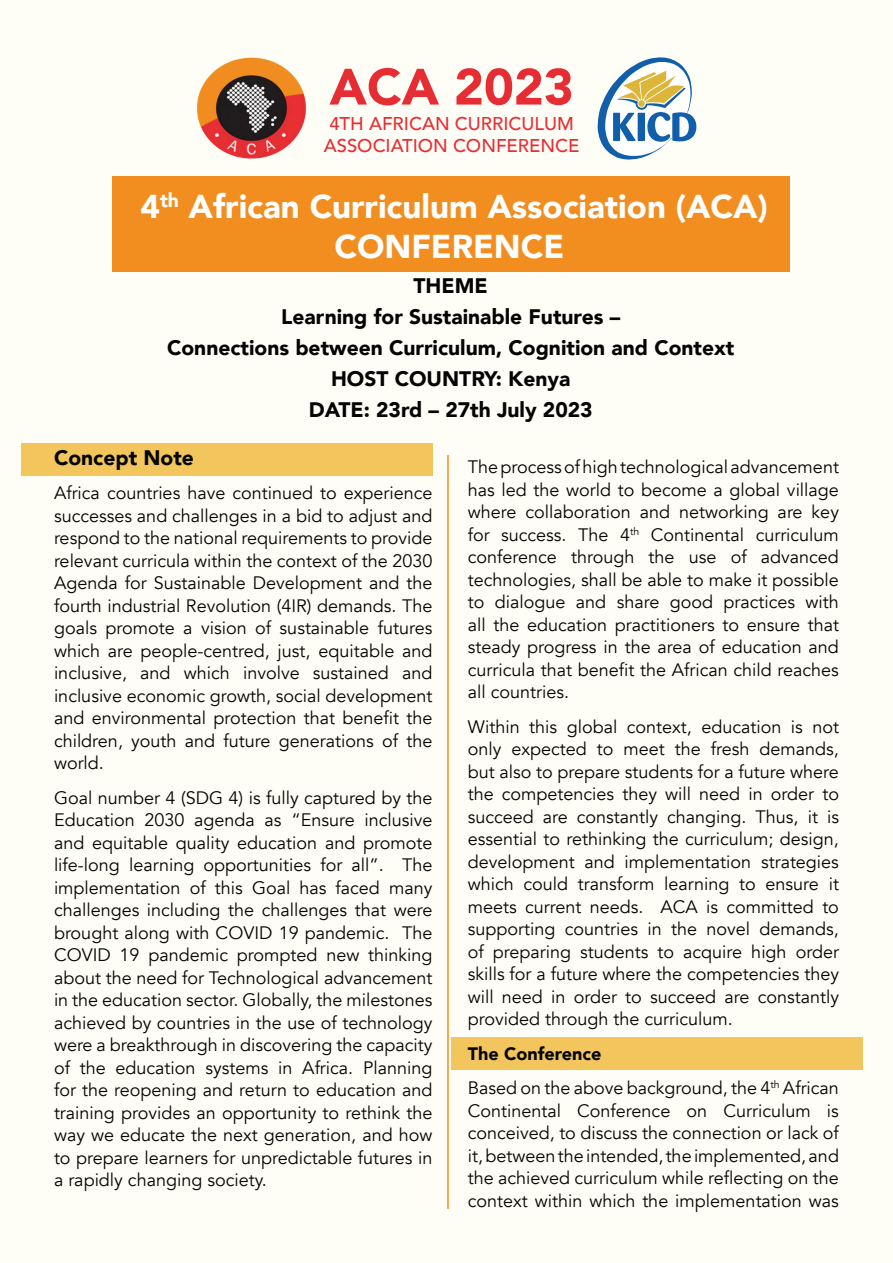
<style>
.page{position:relative;width:893px;height:1263px;background:#fffef6}
.page>*{position:absolute;margin:0;border:0;box-sizing:border-box;transform-origin:0 0}
.t1{font:900 50.55px "Avenir";color:#e72d34}
.t2{font:900 33px/39.6px "Avenir";color:#fff;text-align:center}
.t3{font:900 21px/31px "Avenir";color:#040503;text-align:center}
.t4{font:500 18.45px/22.2px "Avenir";color:#e82e35;text-align:center}
.t5{font:18px/22.5px "Avenir";color:#040503;text-align:justify}
.s1{font-weight:900}
</style>
<div class="page">
<div style="left:21px;top:443px;width:411px;height:32px;background:#f2c65c"></div>
<div style="left:451px;top:1037px;width:411px;height:32px;background:#f2c65c"></div>
<hr style="left:447px;top:455px;width:2px;height:754px;background:#f28e20">
<div style="left:112px;top:176px;width:677px;height:96px;background:#f28e20"></div>
<svg style="left:597px;top:57px;width:100px;height:103px"></svg>
<div style="left:638px;top:100px;width:7px;height:7px;background:#ddb639;border-radius:50%"></div>
<img style="left:196px;top:57px;width:110px;height:102px">
<h1 class="t1" style="left:329px;top:44px;width:246px">ACA 2023</h1>
<p class="t4" style="left:324px;top:111px;width:257px">4TH AFRICAN CURRICULUM<br>ASSOCIATION CONFERENCE</p>
<h2 class="t2" style="left:140px;top:186px;width:629px">4<sup>th</sup> African Curriculum Association (ACA)<br>CONFERENCE</h2>
<p class="t3" style="left:167px;top:270px;width:569px">THEME<br>Learning for Sustainable Futures –<br>Connections between Curriculum, Cognition and Context<br>HOST COUNTRY: Kenya<br>DATE: 23rd – 27th July 2023</p>
<p class="t3" style="left:54px;top:441px;width:141px">Concept Note</p>
<p class="t5" style="left:54px;top:482px;width:380px">Africa countries have continued to experience successes and challenges in a bid to adjust and respond to the national requirements to provide relevant curricula within the context of the 2030<br>Agenda for Sustainable Development and the fourth industrial Revolution (4IR) demands. The goals promote a vision of sustainable futures which are people-centred, just, equitable and inclusive, and which involve sustained and inclusive economic growth, social development and environmental protection that benefit the children, youth and future generations of the world.</p>
<p class="t5" style="left:54px;top:786px;width:380px">Goal number 4 (SDG 4) is fully captured by the Education 2030 agenda as “Ensure inclusive and equitable quality education and promote life-long learning opportunities for all”. The implementation of this Goal has faced many challenges including the challenges that were brought along with COVID 19 pandemic. The COVID 19 pandemic prompted new thinking about the need for Technological advancement in the education sector. Globally, the milestones achieved by countries in the use of technology were a breakthrough in discovering the capacity of the education systems in Africa. Planning for the reopening and return to education and training provides an opportunity to rethink the way we educate the next generation, and how to prepare learners for unpredictable futures in a rapidly changing society.</p>
<p class="t5" style="left:468px;top:456px;width:373px">The process of high technological advancement has led the world to become a global village where collaboration and networking are key for success. The 4<sup>th</sup> Continental curriculum conference through the use of advanced technologies, shall be able to make it possible to dialogue and share good practices with all the education practitioners to ensure that steady progress in the area of education and curricula that benefit the African child reaches all countries.</p>
<p class="t5" style="left:468px;top:715px;width:373px">Within this global context, education is not only expected to meet the fresh demands, but also to prepare students for a future where the competencies they will need in order to succeed are constantly changing. Thus, it is essential to rethinking the curriculum; design, development and implementation strategies which could transform learning to ensure it meets current needs. ACA is committed to supporting countries in the novel demands, of preparing students to acquire high order skills for a future where the competencies they will need in order to succeed are constantly provided through the curriculum.</p>
<p class="t5" style="left:468px;top:1036px;width:373px;line-height:34.5px"><span class="s1">The Conference<br></span>Based on the above background, the 4<sup>th</sup> African</p>
<p class="t5" style="left:468px;top:1099px;width:373px">Continental Conference on Curriculum is conceived, to discuss the connection or lack of it, between the intended, the implemented, and the achieved curriculum while reflecting on the context within which the implementation was</p>
</div>
